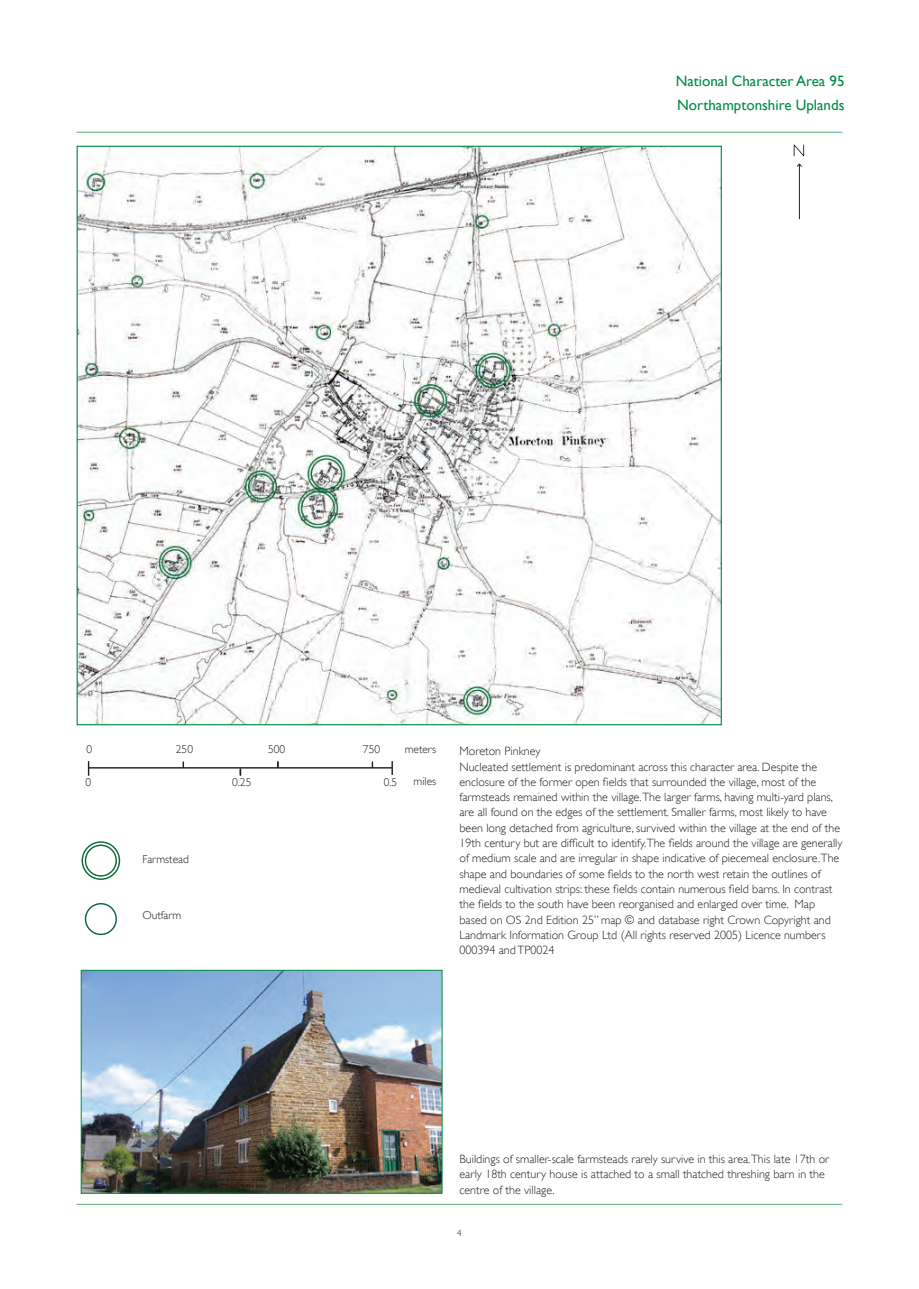
<style>
.page{position:relative;width:919px;height:1289px;background:#fff}
.page>*{position:absolute;margin:0;border:0;box-sizing:border-box;transform-origin:0 0}
.t1{font:15px/24px "Gill Sans";color:#008b43}
.t2{font:300 12px/15.3px "Gill Sans";color:#231f20}
.t3{font:300 11.4px "Gill Sans";color:#231f20}
.t4{font:300 9px "Gill Sans";color:#231f20}
</style>
<div class="page">
<hr style="left:77px;top:132px;width:765px;height:1px;background:#5aad7d">
<hr style="left:77px;top:1203px;width:765px;height:1px;background:#5aad7d">
<img style="left:79px;top:148px;width:640px;height:575px">
<hr style="left:88px;top:767px;width:304px;height:1px;background:#231f20">
<svg style="left:88px;top:761px;width:1px;height:14px"></svg>
<svg style="left:371px;top:761px;width:2px;height:7px"></svg>
<svg style="left:391px;top:761px;width:2px;height:14px"></svg>
<div style="left:82px;top:841px;width:38px;height:38px;border:1px solid #0c6638;border-radius:50%"></div>
<div style="left:85px;top:844px;width:32px;height:32px;border:1px solid #0c6638;border-radius:50%"></div>
<div style="left:85px;top:903px;width:32px;height:32px;border:1px solid #0c6638;border-radius:50%"></div>
<hr style="left:799px;top:164px;width:1px;height:55px;background:#231f20">
<svg style="left:797px;top:163px;width:5px;height:4px"></svg>
<svg style="left:793px;top:145px;width:11px;height:11px"></svg>
<img style="left:83px;top:971px;width:357px;height:220px">
<div style="left:81px;top:969px;width:361px;height:224px;border:1px solid #008b43"></div>
<p class="t1" style="left:675px;top:68px;width:170px">National Character Area 95<br>Northamptonshire Uplands</p>
<p class="t3" style="left:86px;top:742px;width:7px">0</p>
<p class="t3" style="left:176px;top:742px;width:19px">250</p>
<p class="t3" style="left:268px;top:742px;width:19px">500</p>
<p class="t3" style="left:404px;top:742px;width:33px">meters</p>
<p class="t3" style="left:413px;top:774px;width:24px">miles</p>
<p class="t3" style="left:363px;top:742px;width:19px">750</p>
<p class="t3" style="left:86px;top:775px;width:7px">0</p>
<p class="t3" style="left:232px;top:775px;width:21px">0.25</p>
<p class="t3" style="left:384px;top:775px;width:15px">0.5</p>
<p class="t3" style="left:142px;top:853px;width:48px">Farmstead</p>
<p class="t3" style="left:142px;top:908px;width:40px">Outfarm</p>
<p class="t2" style="left:459px;top:743px;width:82px">Moreton Pinkney</p>
<p class="t2" style="left:459px;top:758px;width:384px">Nucleated settlement is predominant across this character area. Despite the enclosure of the former open fields that surrounded the village, most of the farmsteads remained within the village.The larger farms, having multi-yard plans, are all found on the edges of the settlement. Smaller farms, most likely to have been long detached from agriculture, survived within the village at the end of the 19th century but are difficult to identify.The fields around the village are generally of medium scale and are irregular in shape indicative of piecemeal enclosure.The shape and boundaries of some fields to the north west retain the outlines of medieval cultivation strips: these fields contain numerous field barns. In contrast the fields to the south have been reorganised and enlarged over time. Map based on OS 2nd Edition 25” map © and database right Crown Copyright and Landmark Information Group Ltd (All rights reserved 2005) Licence numbers 000394 andTP0024</p>
<p class="t2" style="left:459px;top:1151px;width:371px">Buildings of smaller-scale farmsteads rarely survive in this area.This late 17th or early 18th century house is attached to a small thatched threshing barn in the centre of the village.</p>
<p class="t4" style="left:457px;top:1227px;width:6px">4</p>
</div>
